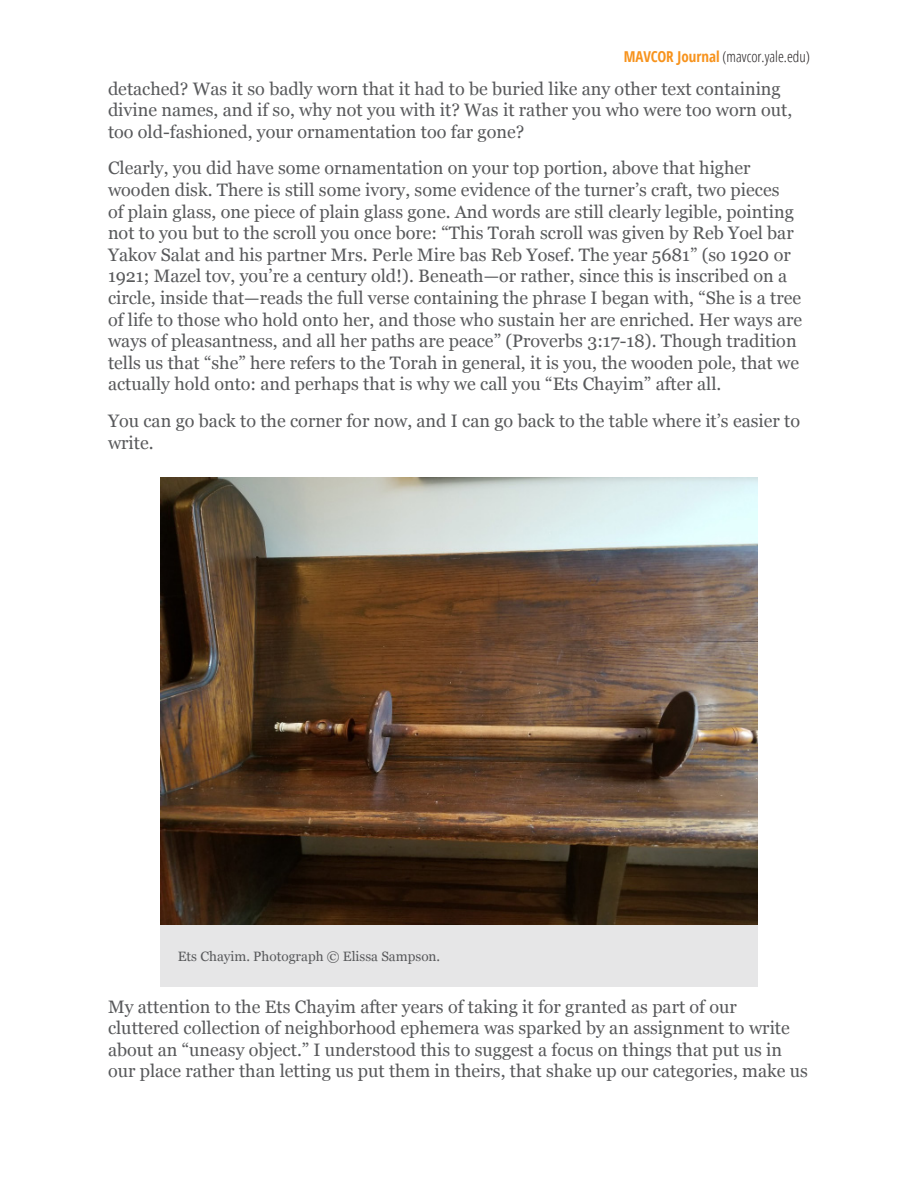
<style>
.page{position:relative;width:918px;height:1188px;background:#fff}
.page>*{position:absolute;margin:0;border:0;box-sizing:border-box;transform-origin:0 0}
.Normal__Web{font:18px/21.6px "Georgia";color:#58595b}
.t1{font:300 condensed 15px "Open Sans";color:#231f20}
.t2{font:13.5px "Georgia";color:#58595b}
.s1{font-weight:700;color:#f7931d}
</style>
<div class="page">
<img style="left:160px;top:477px;width:598px;height:448px">
<div style="left:160px;top:925px;width:598px;height:61px;background:#e6e6e7"></div>
<p class="t1" style="left:624px;top:46px;width:188px"><span class="s1">MAVCOR Journal</span> (mavcor.yale.edu)</p>
<p class="Normal__Web" style="left:108px;top:77px;width:686px">detached? Was it so badly worn that it had to be buried like any other text containing divine names, and if so, why not you with it? Was it rather you who were too worn out, too old-fashioned, your ornamentation too far gone?</p>
<p class="Normal__Web" style="left:108px;top:157px;width:696px">Clearly, you did have some ornamentation on your top portion, above that higher wooden disk. There is still some ivory, some evidence of the turner’s craft, two pieces<br>of plain glass, one piece of plain glass gone. And words are still clearly legible, pointing not to you but to the scroll you once bore: “This Torah scroll was given by Reb Yoel bar Yakov Salat and his partner Mrs. Perle Mire bas Reb Yosef. The year 5681” (so 1920 or 1921; Mazel tov, you’re a century old!). Beneath—or rather, since this is inscribed on a circle, inside that—reads the full verse containing the phrase I began with, “She is a tree of life to those who hold onto her, and those who sustain her are enriched. Her ways are ways of pleasantness, and all her paths are peace” (Proverbs 3:17-18). Though tradition tells us that “she” here refers to the Torah in general, it is you, the wooden pole, that we actually hold onto: and perhaps that is why we call you “Ets Chayim” after all.</p>
<p class="Normal__Web" style="left:108px;top:409px;width:694px">You can go back to the corner for now, and I can go back to the table where it’s easier to write.</p>
<p class="t2" style="left:178px;top:946px;width:264px">Ets Chayim. Photograph © Elissa Sampson.</p>
<p class="Normal__Web" style="left:108px;top:995px;width:702px">My attention to the Ets Chayim after years of taking it for granted as part of our cluttered collection of neighborhood ephemera was sparked by an assignment to write about an “uneasy object.” I understood this to suggest a focus on things that put us in our place rather than letting us put them in theirs, that shake up our categories, make us</p>
</div>
